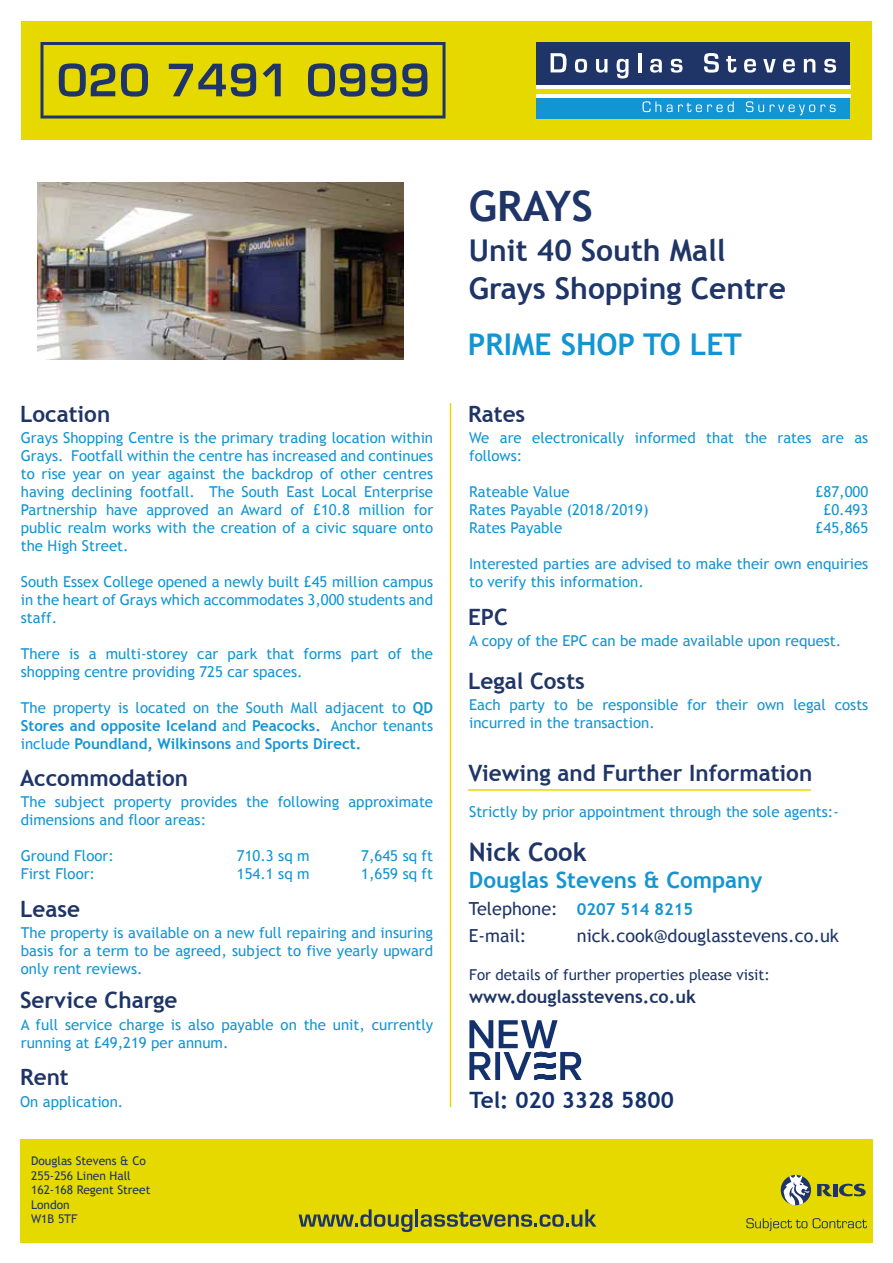
<style>
.page{position:relative;width:893px;height:1263px;background:#fff}
.page>*{position:absolute;margin:0;border:0;box-sizing:border-box;transform-origin:0 0}
.t1{font:700 42px "Trebuchet MS";color:#1f3567}
.t2{font:700 30px/37.5px "Trebuchet MS";color:#1f3567}
.t3{font:700 30px "Trebuchet MS";color:#1395d3}
.t4{font:700 25.5px "Trebuchet MS";color:#1f3567}
.t5{font:700 22.5px "Trebuchet MS";color:#1f3567}
.t6{font:700 22.5px "Trebuchet MS";color:#1395d3}
.t7{font:700 22.5px "Trebuchet MS";color:#12316d}
.t8{font:18px "Trebuchet MS";color:#1f3567}
.t9{font:700 18px "Trebuchet MS";color:#1f3567}
.t10{font:700 16.5px "Trebuchet MS";color:#1395d3}
.t11{font:15px/18px "Trebuchet MS";color:#1395d3}
.t12{font:15px "Trebuchet MS";color:#1f3567}
.t13{font:12px/14.4px "Trebuchet MS";color:#1f3567}
.s1{font-weight:700}
.s2{font-weight:400;font-size:18px;color:#1f3567}
</style>
<div class="page">
<div style="left:20px;top:1139px;width:852px;height:103px;background:#e6d900"></div>
<svg style="left:299px;top:1209px;width:113px;height:23px"></svg>
<hr style="left:415px;top:1209px;width:3px;height:17px;background:#1f3567">
<svg style="left:421px;top:1209px;width:175px;height:18px"></svg>
<svg style="left:839px;top:1184px;width:27px;height:12px"></svg>
<div style="left:833px;top:1184px;width:5px;height:12px;background:#1f3567"></div>
<svg style="left:817px;top:1184px;width:15px;height:12px"></svg>
<svg style="left:781px;top:1175px;width:30px;height:30px"></svg>
<svg style="left:783px;top:1175px;width:26px;height:30px"></svg>
<div style="left:21px;top:21px;width:851px;height:118px;background:#e6d900"></div>
<svg style="left:746px;top:1218px;width:121px;height:13px"></svg>
<svg style="left:40px;top:42px;width:406px;height:76px"></svg>
<div style="left:536px;top:42px;width:314px;height:45px;background:#1f3567"></div>
<div style="left:536px;top:96px;width:314px;height:23px;background:#1395d3"></div>
<div style="left:536px;top:85px;width:314px;height:12px;background:#fff"></div>
<svg style="left:551px;top:53px;width:15px;height:19px"></svg>
<svg style="left:575px;top:59px;width:12px;height:14px"></svg>
<svg style="left:596px;top:59px;width:11px;height:14px"></svg>
<svg style="left:617px;top:59px;width:11px;height:19px"></svg>
<hr style="left:638px;top:53px;width:3px;height:19px;background:#fff">
<svg style="left:650px;top:59px;width:12px;height:14px"></svg>
<svg style="left:671px;top:59px;width:11px;height:14px"></svg>
<svg style="left:704px;top:53px;width:15px;height:20px"></svg>
<svg style="left:726px;top:56px;width:10px;height:17px"></svg>
<svg style="left:744px;top:59px;width:12px;height:14px"></svg>
<svg style="left:763px;top:59px;width:13px;height:13px"></svg>
<svg style="left:783px;top:59px;width:12px;height:14px"></svg>
<svg style="left:804px;top:59px;width:11px;height:13px"></svg>
<svg style="left:824px;top:59px;width:12px;height:14px"></svg>
<svg style="left:642px;top:101px;width:30px;height:11px"></svg>
<svg style="left:678px;top:101px;width:56px;height:11px"></svg>
<svg style="left:746px;top:101px;width:18px;height:11px"></svg>
<svg style="left:770px;top:104px;width:66px;height:11px"></svg>
<div style="left:536px;top:89px;width:315px;height:5px;background:#e6d900"></div>
<hr style="left:468px;top:789px;width:343px;height:2px;background:#e6d900">
<hr style="left:450px;top:403px;width:1px;height:704px;background:#e6d900">
<img style="left:38px;top:182px;width:365px;height:178px">
<svg style="left:469px;top:1020px;width:113px;height:60px"></svg>
<h3 class="t5" style="left:20px;top:400px;width:92px">Location</h3>
<p class="t11" style="left:21px;top:429px;width:414px;text-align:justify">Grays Shopping Centre is the primary trading location within Grays. Footfall within the centre has increased and continues to rise year on year against the backdrop of other centres having declining footfall. The South East Local Enterprise Partnership have approved an Award of £10.8 million for public realm works with the creation of a civic square onto the High Street.</p>
<p class="t11" style="left:21px;top:573px;width:414px;text-align:justify">South Essex College opened a newly built £45 million campus in the heart of Grays which accommodates 3,000 students and staff.</p>
<p class="t11" style="left:21px;top:645px;width:414px">There is a multi-storey car park that forms part of the shopping centre providing 725 car spaces.</p>
<p class="t11" style="left:21px;top:699px;width:414px;text-align:justify">The property is located on the South Mall adjacent to <span class="s1">QD Stores and opposite Iceland</span> and <span class="s1">Peacocks.</span> Anchor tenants include <span class="s1">Poundland, Wilkinsons</span> and <span class="s1">Sports Direct.</span></p>
<h3 class="t5" style="left:20px;top:764px;width:170px">Accommodation</h3>
<p class="t11" style="left:21px;top:793px;width:414px">The subject property provides the following approximate dimensions and floor areas:</p>
<p class="t11" style="left:21px;top:847px;width:95px">Ground Floor:</p>
<p class="t11" style="left:237px;top:847px;width:74px">710.3 sq m</p>
<p class="t11" style="left:361px;top:847px;width:73px">7,645 sq ft</p>
<p class="t11" style="left:21px;top:865px;width:76px">First Floor:</p>
<p class="t11" style="left:237px;top:865px;width:74px">154.1 sq m</p>
<p class="t11" style="left:361px;top:865px;width:73px">1,659 sq ft</p>
<h3 class="t5" style="left:20px;top:895px;width:62px">Lease</h3>
<p class="t11" style="left:21px;top:924px;width:414px;text-align:justify">The property is available on a new full repairing and insuring basis for a term to be agreed, subject to five yearly upward only rent reviews.</p>
<h3 class="t5" style="left:20px;top:986px;width:159px">Service Charge</h3>
<p class="t11" style="left:21px;top:1015px;width:414px">A full service charge is also payable on the unit, currently running at £49,219 per annum.</p>
<h3 class="t5" style="left:20px;top:1063px;width:50px">Rent</h3>
<p class="t11" style="left:20px;top:1092px;width:105px">On application.</p>
<p class="t13" style="left:31px;top:1154px;width:121px">Douglas Stevens &amp; Co<br>255-256 Linen Hall<br>162-168 Regent Street<br>London<br>W1B 5TF</p>
<h1 class="t1" style="left:469px;top:179px;width:125px">GRAYS</h1>
<h2 class="t2" style="left:469px;top:232px;width:319px">Unit 40 South Mall<br>Grays Shopping Centre</h2>
<h2 class="t3" style="left:468px;top:326px;width:275px">PRIME SHOP TO LET</h2>
<h3 class="t5" style="left:468px;top:400px;width:59px">Rates</h3>
<p class="t11" style="left:469px;top:429px;width:401px">We are electronically informed that the rates are as follows:</p>
<p class="t11" style="left:469px;top:483px;width:102px">Rateable Value</p>
<p class="t11" style="left:816px;top:483px;width:54px">£87,000</p>
<p class="t11" style="left:469px;top:501px;width:181px">Rates Payable (2018/2019)</p>
<p class="t11" style="left:823px;top:501px;width:46px">£0.493</p>
<p class="t11" style="left:469px;top:519px;width:95px">Rates Payable</p>
<p class="t11" style="left:816px;top:519px;width:54px">£45,865</p>
<p class="t11" style="left:469px;top:555px;width:401px">Interested parties are advised to make their own enquiries to verify this information.</p>
<h3 class="t5" style="left:468px;top:603px;width:41px">EPC</h3>
<p class="t11" style="left:469px;top:632px;width:374px">A copy of the EPC can be made available upon request.</p>
<h3 class="t5" style="left:468px;top:666px;width:118px">Legal Costs</h3>
<p class="t11" style="left:469px;top:695px;width:401px">Each party to be responsible for their own legal costs incurred in the transaction.</p>
<h3 class="t5" style="left:469px;top:759px;width:345px">Viewing and Further Information</h3>
<p class="t11" style="left:469px;top:803px;width:371px">Strictly by prior appointment through the sole agents:-</p>
<h3 class="t4" style="left:469px;top:836px;width:119px">Nick Cook</h3>
<h3 class="t6" style="left:469px;top:866px;width:295px">Douglas Stevens &amp; Company</h3>
<p class="t10" style="left:469px;top:899px;width:226px"><span class="s2">Telephone:</span> 0207 514 8215</p>
<p class="t8" style="left:469px;top:925px;width:59px">E-mail:</p>
<p class="t8" style="left:577px;top:925px;width:264px">nick.cook@douglasstevens.co.uk</p>
<p class="t12" style="left:469px;top:966px;width:302px">For details of further properties please visit:</p>
<p class="t9" style="left:469px;top:985px;width:228px">www.douglasstevens.co.uk</p>
<h3 class="t7" style="left:469px;top:1086px;width:206px">Tel: 020 3328 5800</h3>
</div>
